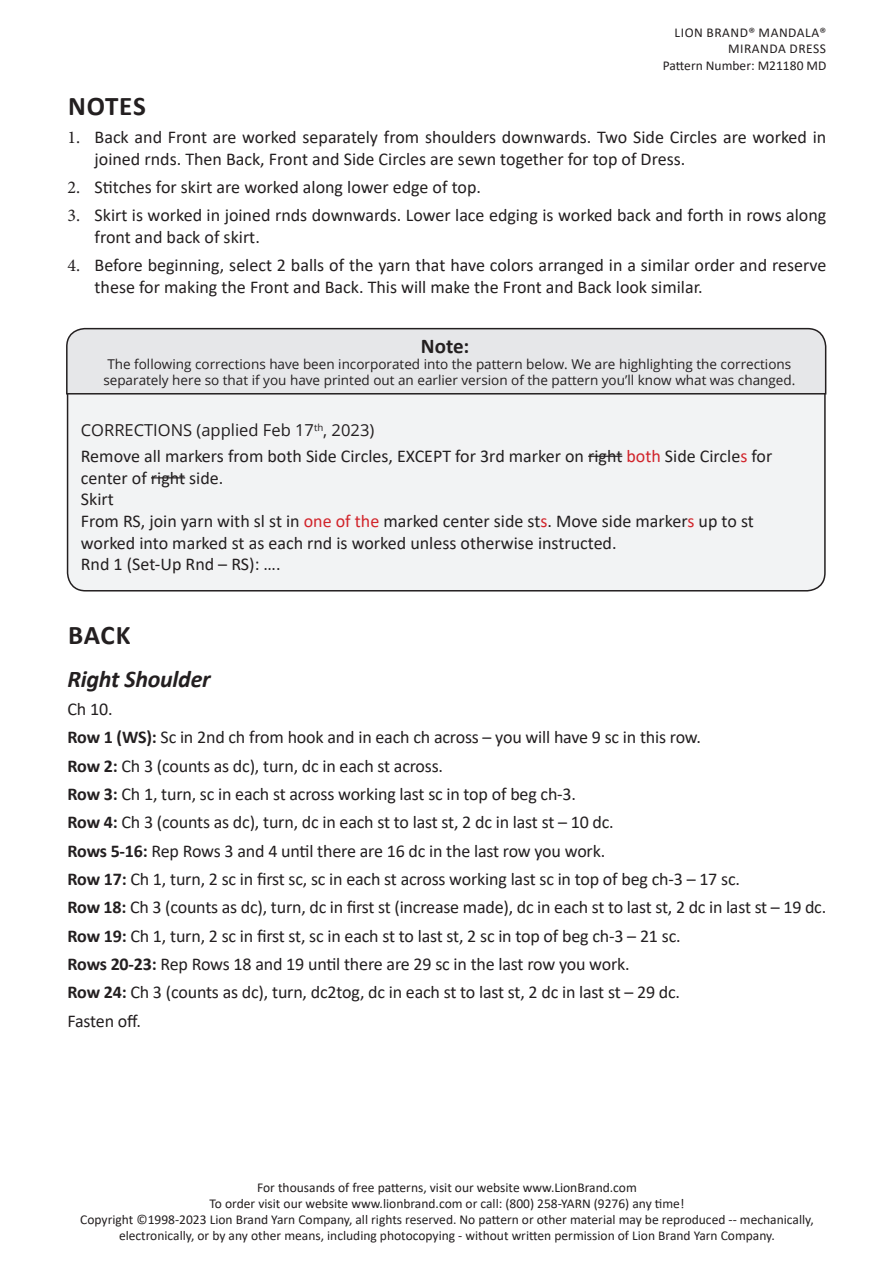
<style>
.page{position:relative;width:894px;height:1263px;background:#fff}
.page>*{position:absolute;margin:0;border:0;box-sizing:border-box;transform-origin:0 0}
.t1{font:700 27px "Calibri";letter-spacing:.02em;color:#231f20}
.t2{font:italic 700 24px "Calibri";letter-spacing:-.01em;color:#231f20}
.t3{font:700 21px "Calibri";color:#231f20}
.t4{font:18px/21.6px "Calibri";letter-spacing:-.01em;color:#231f20}
.t5{font:16.5px "Open Sans";color:#231f20}
.t6{font:13.5px/16.2px "Calibri";color:#231f20;text-align:center}
.t7{font:13.5px/16.2px "Open Sans";color:#231f20}
.t8{font:13.5px/16.2px "Calibri";letter-spacing:.04em;color:#231f20;text-align:right}
.s1{font-family:"Minion Pro"}
.s2{color:#d1232a}
.s3{font-weight:700}
</style>
<div class="page">
<div style="left:68px;top:354px;width:756px;height:237px;background:#f2f3f4;border-radius:18px"></div>
<div style="left:66px;top:327px;width:760px;height:68px;background:#e6e7e9"></div>
<hr style="left:588px;top:456px;width:34px;height:1px;background:#231f20">
<hr style="left:151px;top:477px;width:34px;height:1px;background:#231f20">
<p class="t8" style="left:662px;top:24px;width:165px">LION BRAND® MANDALA®<br>MIRANDA DRESS<br>Pattern Number: M21180 MD</p>
<p class="t1" style="left:68px;top:87px;width:79px">NOTES</p>
<p class="t4" style="left:94px;top:126px;width:733px;text-indent:-27px"><span class="s1">1.</span> Back and Front are worked separately from shoulders downwards. Two Side Circles are worked in joined rnds. Then Back, Front and Side Circles are sewn together for top of Dress.</p>
<p class="t4" style="left:68px;top:176px;width:415px"><span class="s1">2.</span> Stitches for skirt are worked along lower edge of top.</p>
<p class="t4" style="left:94px;top:204px;width:733px;text-indent:-27px"><span class="s1">3.</span> Skirt is worked in joined rnds downwards. Lower lace edging is worked back and forth in rows along front and back of skirt.</p>
<p class="t4" style="left:94px;top:254px;width:733px;text-indent:-27px"><span class="s1">4.</span> Before beginning, select 2 balls of the yarn that have colors arranged in a similar order and reserve these for making the Front and Back. This will make the Front and Back look similar.</p>
<p class="t3" style="left:420px;top:331px;width:50px">Note:</p>
<p class="t7" style="left:103px;top:356px;width:693px">The following corrections have been incorporated into the pattern below. We are highlighting the corrections separately here so that if you have printed out an earlier version of the pattern you’ll know what was changed.</p>
<p class="t5" style="left:81px;top:419px;width:295px">CORRECTIONS (applied Feb 17<sup>th</sup>, 2023)</p>
<p class="t4" style="left:81px;top:445px;width:692px">Remove all markers from both Side Circles, EXCEPT for 3rd marker on right <span class="s2">both</span> Side Circle<span class="s2">s</span> for center of right side.</p>
<p class="t4" style="left:81px;top:488px;width:34px">Skirt</p>
<p class="t4" style="left:81px;top:510px;width:674px">From RS, join yarn with sl st in <span class="s2">one of the</span> marked center side st<span class="s2">s</span>. Move side marker<span class="s2">s</span> up to st worked into marked st as each rnd is worked unless otherwise instructed.</p>
<p class="t4" style="left:81px;top:553px;width:201px">Rnd 1 (Set-Up Rnd – RS): ….</p>
<p class="t1" style="left:68px;top:616px;width:64px">BACK</p>
<p class="t2" style="left:68px;top:661px;width:145px">Right Shoulder</p>
<p class="t4" style="left:68px;top:697px;width:46px">Ch 10.</p>
<p class="t4" style="left:68px;top:726px;width:634px"><span class="s3">Row 1 (WS):</span> Sc in 2nd ch from hook and in each ch across – you will have 9 sc in this row.</p>
<p class="t4" style="left:68px;top:754px;width:377px"><span class="s3">Row 2:</span> Ch 3 (counts as dc), turn, dc in each st across.</p>
<p class="t4" style="left:68px;top:782px;width:510px"><span class="s3">Row 3:</span> Ch 1, turn, sc in each st across working last sc in top of beg ch-3.</p>
<p class="t4" style="left:68px;top:811px;width:547px"><span class="s3">Row 4:</span> Ch 3 (counts as dc), turn, dc in each st to last st, 2 dc in last st – 10 dc.</p>
<p class="t4" style="left:68px;top:839px;width:539px"><span class="s3">Rows 5-16:</span> Rep Rows 3 and 4 until there are 16 dc in the last row you work.</p>
<p class="t4" style="left:68px;top:867px;width:673px"><span class="s3">Row 17:</span> Ch 1, turn, 2 sc in first sc, sc in each st across working last sc in top of beg ch-3 – 17 sc.</p>
<p class="t4" style="left:68px;top:896px;width:760px"><span class="s3">Row 18:</span> Ch 3 (counts as dc), turn, dc in first st (increase made), dc in each st to last st, 2 dc in last st – 19 dc.</p>
<p class="t4" style="left:68px;top:924px;width:614px"><span class="s3">Row 19:</span> Ch 1, turn, 2 sc in first st, sc in each st to last st, 2 sc in top of beg ch-3 – 21 sc.</p>
<p class="t4" style="left:68px;top:953px;width:563px"><span class="s3">Rows 20-23:</span> Rep Rows 18 and 19 until there are 29 sc in the last row you work.</p>
<p class="t4" style="left:68px;top:981px;width:614px"><span class="s3">Row 24:</span> Ch 3 (counts as dc), turn, dc2tog, dc in each st to last st, 2 dc in last st – 29 dc.</p>
<p class="t4" style="left:68px;top:1009px;width:75px">Fasten off.</p>
<p class="t6" style="left:80px;top:1178px;width:734px">For thousands of free patterns, visit our website www.LionBrand.com<br>To order visit our website www.lionbrand.com or call: (800) 258-YARN (9276) any time!<br>Copyright ©1998-2023 Lion Brand Yarn Company, all rights reserved. No pattern or other material may be reproduced -- mechanically, electronically, or by any other means, including photocopying - without written permission of Lion Brand Yarn Company.</p>
</div>
